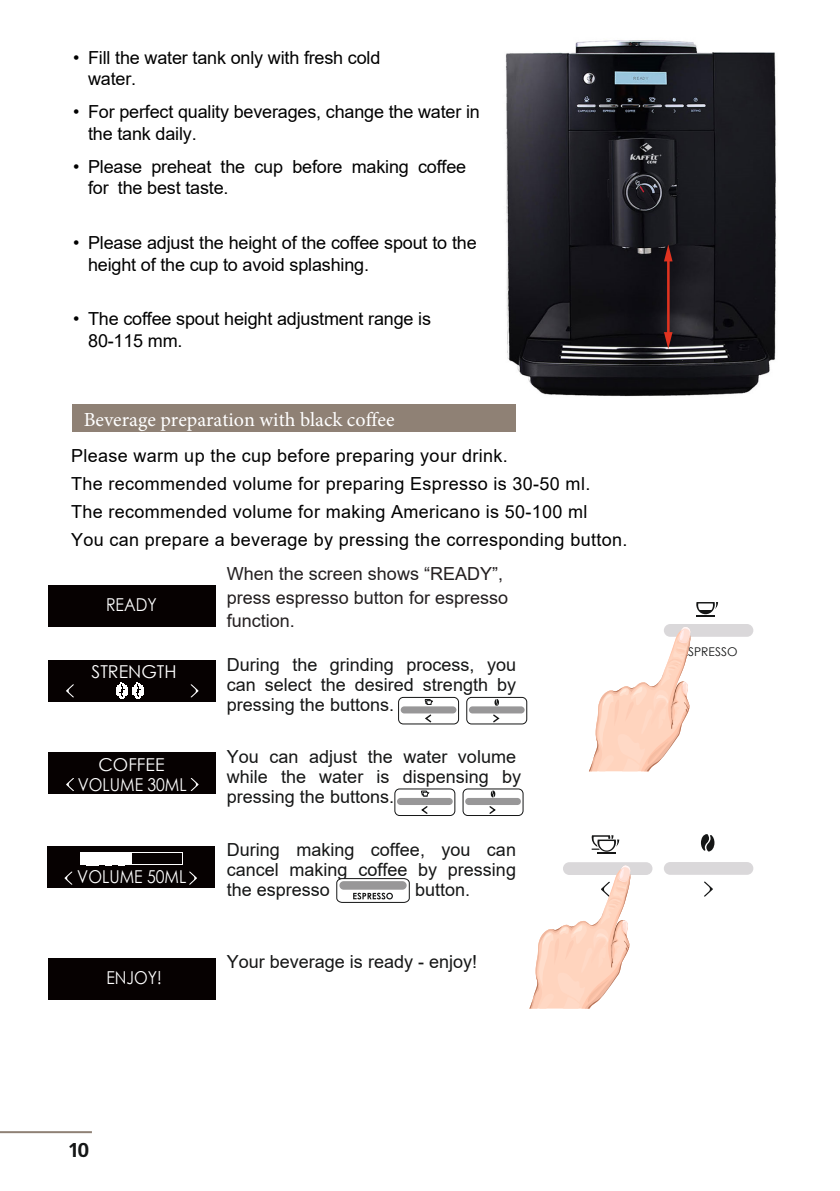
<style>
.page{position:relative;width:840px;height:1191px;background:#fff}
.page>*{position:absolute;margin:0;border:0;box-sizing:border-box;transform-origin:0 0}
.t1{font:20px "Minion Pro";color:#fff}
.t2{font:20px "Free Set Bold Cyrillic";color:#151616}
.t3{font:18px/21.6px "Arial";letter-spacing:-.01em;color:#000}
.t4{font:18px/20.2px "Arial";color:#151616;text-align:justify}
.t5{font:18px/28px "Arial";letter-spacing:.02em;color:#000}
.t6{font:18px/23.6px "Arial";color:#231f20}
.t7{font:17.8px "Century Gothic";color:#fff;scale:.89 1}
.t8{font:17.8px "Century Gothic";color:#fff}
.t9{font:12px "Century Gothic";color:#151616}
.s1{font-style:inherit}
</style>
<div class="page">
<img style="left:505px;top:40px;width:271px;height:357px">
<hr style="left:0;top:1131px;width:92px;height:2px;background:#8f8175">
<hr style="left:666px;top:254px;width:3px;height:87px;background:#e13320">
<svg style="left:663px;top:244px;width:9px;height:17px"></svg>
<svg style="left:663px;top:332px;width:9px;height:17px"></svg>
<div style="left:73px;top:404px;width:442px;height:28px;background:#8f8175"></div>
<div style="left:663px;top:624px;width:90px;height:13px;background:#dad8da;border-radius:6px"></div>
<svg style="left:696px;top:602px;width:21px;height:14px"></svg>
<svg style="left:589px;top:626px;width:102px;height:145px"></svg>
<div style="left:663px;top:862px;width:90px;height:13px;background:#dad8da;border-radius:6px"></div>
<svg style="left:704px;top:881px;width:8px;height:15px"></svg>
<svg style="left:701px;top:834px;width:13px;height:17px"></svg>
<div style="left:562px;top:862px;width:90px;height:13px;background:#dad8da;border-radius:6px"></div>
<svg style="left:591px;top:835px;width:28px;height:19px"></svg>
<svg style="left:529px;top:865px;width:102px;height:143px"></svg>
<div style="left:398px;top:697px;width:60px;height:27px;border:1px solid #151616;border-radius:5px"></div>
<div style="left:400px;top:706px;width:56px;height:7px;background:#989798;border-radius:4px"></div>
<svg style="left:423px;top:713px;width:9px;height:10px"></svg>
<svg style="left:424px;top:696px;width:9px;height:9px"></svg>
<div style="left:466px;top:697px;width:60px;height:27px;border:1px solid #151616;border-radius:5px"></div>
<div style="left:468px;top:706px;width:56px;height:7px;background:#989798;border-radius:4px"></div>
<svg style="left:491px;top:713px;width:9px;height:10px"></svg>
<svg style="left:494px;top:699px;width:4px;height:7px"></svg>
<div style="left:394px;top:788px;width:61px;height:27px;border:1px solid #151616;border-radius:5px"></div>
<div style="left:397px;top:798px;width:55px;height:7px;background:#989798;border-radius:4px"></div>
<svg style="left:419px;top:806px;width:9px;height:9px"></svg>
<svg style="left:421px;top:788px;width:8px;height:8px"></svg>
<div style="left:462px;top:788px;width:61px;height:27px;border:1px solid #151616;border-radius:5px"></div>
<div style="left:465px;top:798px;width:55px;height:7px;background:#989798;border-radius:4px"></div>
<svg style="left:488px;top:806px;width:8px;height:9px"></svg>
<svg style="left:490px;top:790px;width:5px;height:7px"></svg>
<svg style="left:336px;top:878px;width:73px;height:25px"></svg>
<div style="left:48px;top:659px;width:168px;height:42px;background:#060101"></div>
<svg style="left:190px;top:684px;width:8px;height:13px"></svg>
<svg style="left:66px;top:684px;width:8px;height:13px"></svg>
<svg style="left:116px;top:682px;width:28px;height:17px"></svg>
<div style="left:48px;top:585px;width:168px;height:42px;background:#060101"></div>
<div style="left:48px;top:752px;width:167px;height:41px;background:#060101"></div>
<svg style="left:190px;top:778px;width:8px;height:13px"></svg>
<svg style="left:66px;top:778px;width:8px;height:13px"></svg>
<div style="left:48px;top:958px;width:167px;height:41px;background:#060101"></div>
<div style="left:47px;top:846px;width:168px;height:41px;background:#060101"></div>
<svg style="left:189px;top:871px;width:8px;height:13px"></svg>
<svg style="left:64px;top:871px;width:8px;height:13px"></svg>
<svg style="left:80px;top:852px;width:103px;height:13px"></svg>
<p class="t3" style="left:88px;top:46px;width:294px;text-indent:-15px">• <span class="s1">F</span>ill the water tank <span class="s1">only with</span> fresh cold water.</p>
<p class="t3" style="left:88px;top:101px;width:393px;text-indent:-15px">• For perfect quality beverages, change the water in the tank daily.</p>
<p class="t3" style="left:88px;top:155px;width:379px;text-indent:-15px">• Please preheat the cup before making coffee for the best taste.</p>
<p class="t3" style="left:88px;top:232px;width:390px;text-indent:-15px">• Please adjust the height of the coffee spout to the height of the cup to avoid splashing.</p>
<p class="t3" style="left:88px;top:308px;width:344px;text-indent:-15px">• The coffee spout height adjustment range is<br>80-115 mm.</p>
<p class="t1" style="left:84px;top:406px;width:312px">Beverage preparation with black coffee</p>
<p class="t5" style="left:71px;top:441px;width:557px">Please warm up the cup before preparing your drink.<br>The recommended volume for preparing Espresso is 30-50 ml.<br>The recommended volume for making Americano is 50-100 ml<br>You can prepare a beverage by pressing the corresponding button.</p>
<p class="t7" style="left:106px;top:592px;width:58px">READY</p>
<p class="t8" style="left:91px;top:659px;width:86px">STRENGTH</p>
<p class="t8" style="left:98px;top:752px;width:68px">COFFEE</p>
<p class="t7" style="left:78px;top:772px;width:124px">VOLUME 30ML</p>
<p class="t7" style="left:77px;top:864px;width:124px">VOLUME 50ML</p>
<p class="t7" style="left:106px;top:965px;width:64px">ENJOY!</p>
<p class="t6" style="left:226px;top:561px;width:283px">When the screen shows “READY”, press espresso button for espresso function.</p>
<p class="t4" style="left:227px;top:654px;width:290px">During the grinding process, you can select the desired strength by pressing the buttons.</p>
<p class="t4" style="left:227px;top:746px;width:295px;text-align:left">You can adjust the water volume while the water is dispensing by pressing the buttons.</p>
<p class="t4" style="left:227px;top:839px;width:290px">During making coffee, you can cancel making coffee by pressing the espresso</p>
<p class="t4" style="left:415px;top:879px;width:57px">button.</p>
<p class="t4" style="left:227px;top:952px;width:252px">Your beverage is ready - enjoy!</p>
<p class="t9" style="left:681px;top:643px;width:57px">ESPRESSO</p>
<p class="t2" style="left:69px;top:1141px;width:22px">10</p>
</div>
